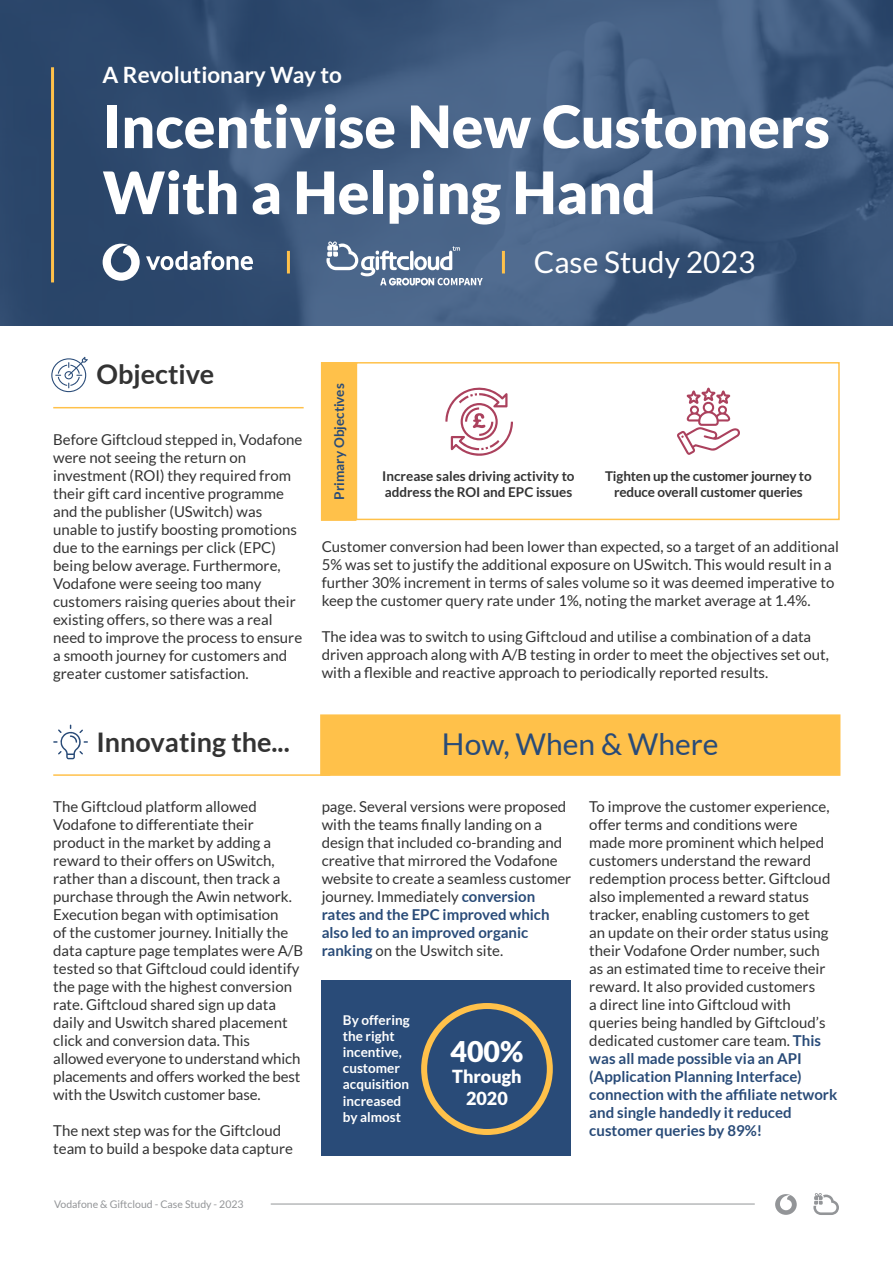
<style>
.page{position:relative;width:893px;height:1263px;background:#fff}
.page>*{position:absolute;margin:0;border:0;box-sizing:border-box;transform-origin:0 0}
.t1{font:900 58.5px/66px "Lato";color:#fff}
.t2{font:30px "Lato";color:#294b78}
.t3{font:30px "Lato";color:#fff}
.t4{font:900 28.5px "Lato";color:#fff}
.t5{font:700 27px "Lato";color:#333}
.t6{font:700 22.5px "Lato";color:#fff}
.t7{font:900 18px "Lato";color:#fff}
.t8{font:15px/18px "Lato";color:#333}
.t9{font:700 13.5px/16.2px "Lato";letter-spacing:-.01em;color:#333}
.t10{font:700 13.5px/16.2px "Lato";color:#fff}
.t11{font:700 13.5px "Lato";color:#294b78}
.t12{font:10.5px "Lato";color:#939598}
.s1{font-weight:700;color:#294b78}
</style>
<div class="page">
<img style="left:0;top:0;width:893px;height:325px">
<div style="left:356px;top:362px;width:484px;height:158px;border:2px solid #ffc14a"></div>
<hr style="left:53px;top:407px;width:251px;height:1px;background:#ffc14a">
<hr style="left:53px;top:774px;width:277px;height:2px;background:#ffc14a">
<svg style="left:103px;top:244px;width:37px;height:37px"></svg>
<svg style="left:146px;top:251px;width:107px;height:19px"></svg>
<svg style="left:813px;top:1193px;width:26px;height:22px"></svg>
<div style="left:322px;top:980px;width:249px;height:175px;background:#294b78"></div>
<svg style="left:775px;top:1194px;width:22px;height:21px"></svg>
<div style="left:322px;top:363px;width:34px;height:157px;background:#ffc14a"></div>
<div style="left:321px;top:362px;width:35px;height:159px;border:2px solid #ffc14a"></div>
<div style="left:321px;top:715px;width:519px;height:60px;background:#ffc14a"></div>
<div style="left:320px;top:714px;width:520px;height:62px;border:2px solid #ffc14a"></div>
<svg style="left:326px;top:241px;width:157px;height:44px"></svg>
<hr style="left:287px;top:251px;width:3px;height:22px;background:#ffc14a">
<hr style="left:502px;top:251px;width:3px;height:22px;background:#ffc14a">
<div style="left:421px;top:1003px;width:132px;height:132px;border:6px solid #ffc14a;border-radius:50%"></div>
<hr style="left:271px;top:1204px;width:484px;height:1px;background:#939598">
<svg style="left:51px;top:357px;width:37px;height:35px"></svg>
<svg style="left:53px;top:725px;width:35px;height:34px"></svg>
<svg style="left:677px;top:388px;width:63px;height:67px"></svg>
<svg style="left:445px;top:387px;width:68px;height:69px"></svg>
<hr style="left:51px;top:67px;width:3px;height:215px;background:#ffc14a">
<p class="t6" style="left:103px;top:62px;width:241px">A Revolutionary Way to</p>
<p class="t1" style="left:103px;top:92px;width:729px">Incentivise New Customers<br>With a Helping Hand</p>
<p class="t3" style="left:534px;top:246px;width:223px">Case Study 2023</p>
<p class="t5" style="left:96px;top:359px;width:119px">Objective</p>
<p class="t8" style="left:53px;top:430px;width:251px">Before Giftcloud stepped in, Vodafone were not seeing the return on investment (ROI) they required from their gift card incentive programme and the publisher (USwitch) was unable to justify boosting promotions due to the earnings per click (EPC) being below average. Furthermore, Vodafone were seeing too many customers raising queries about their existing offers, so there was a real need to improve the process to ensure a smooth journey for customers and greater customer satisfaction.</p>
<p class="t11" style="left:331px;top:499px;width:118px;rotate:-90deg">Primary Objectives</p>
<p class="t9" style="left:382px;top:468px;width:194px">Increase sales driving activity to address the ROI and EPC issues</p>
<p class="t9" style="left:605px;top:468px;width:208px;text-align:center">Tighten up the customer journey to reduce overall customer queries</p>
<p class="t8" style="left:322px;top:538px;width:519px">Customer conversion had been lower than expected, so a target of an additional 5% was set to justify the additional exposure on USwitch. This would result in a further 30% increment in terms of sales volume so it was deemed imperative to keep the customer query rate under 1%, noting the market average at 1.4%.</p>
<p class="t8" style="left:322px;top:628px;width:509px">The idea was to switch to using Giftcloud and utilise a combination of a data driven approach along with A/B testing in order to meet the objectives set out, with a flexible and reactive approach to periodically reported results.</p>
<p class="t5" style="left:96px;top:726px;width:195px">Innovating the...</p>
<p class="t8" style="left:53px;top:798px;width:252px">The Giftcloud platform allowed Vodafone to differentiate their product in the market by adding a reward to their offers on USwitch, rather than a discount, then track a purchase through the Awin network.<br>Execution began with optimisation<br>of the customer journey. Initially the data capture page templates were A/B tested so that Giftcloud could identify the page with the highest conversion rate. Giftcloud shared sign up data daily and Uswitch shared placement click and conversion data. This allowed everyone to understand which placements and offers worked the best with the Uswitch customer base.</p>
<p class="t8" style="left:53px;top:1122px;width:241px">The next step was for the Giftcloud team to build a bespoke data capture</p>
<p class="t12" style="left:54px;top:1198px;width:191px">Vodafone &amp; Giftcloud - Case Study - 2023</p>
<p class="t2" style="left:442px;top:727px;width:278px">How, When &amp; Where</p>
<p class="t8" style="left:322px;top:798px;width:251px">page. Several versions were proposed with the teams finally landing on a design that included co-branding and creative that mirrored the Vodafone website to create a seamless customer journey. Immediately <span class="s1">conversion rates and the EPC improved which also led to an improved organic ranking</span> on the Uswitch site.</p>
<p class="t8" style="left:589px;top:798px;width:249px">To improve the customer experience, offer terms and conditions were made more prominent which helped customers understand the reward redemption process better. Giftcloud also implemented a reward status tracker, enabling customers to get<br>an update on their order status using their Vodafone Order number, such as an estimated time to receive their reward. It also provided customers<br>a direct line into Giftcloud with queries being handled by Giftcloud’s dedicated customer care team. <span class="s1">This was all made possible via an API (Application Planning Interface) connection with the affiliate network and single handedly it reduced customer queries by 89%!</span></p>
<p class="t10" style="left:343px;top:1011px;width:68px">By offering the right incentive, customer acquisition increased by almost</p>
<p class="t4" style="left:450px;top:1034px;width:74px">400%</p>
<p class="t7" style="left:452px;top:1066px;width:71px">Through</p>
<p class="t7" style="left:466px;top:1087px;width:43px">2020</p>
</div>
